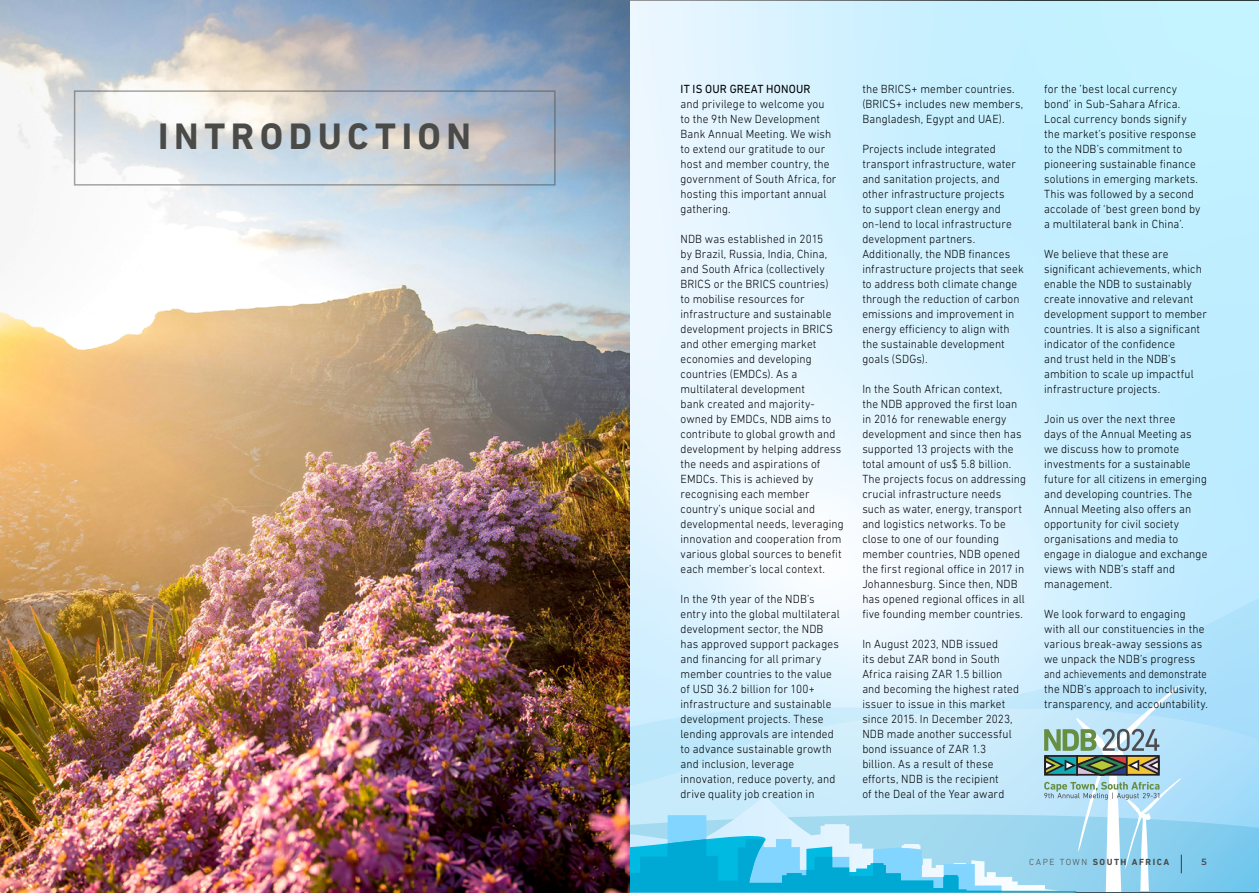
<style>
.page{position:relative;width:1259px;height:893px;background:#fff}
.page>*{position:absolute;margin:0;border:0;box-sizing:border-box;transform-origin:0 0}
.t1{font:700 37.5px "DIN Next LT Pro";letter-spacing:.145em;color:#4a4a49}
.t2{font:300 12px/15px "DIN Next LT Pro";letter-spacing:.01em;color:#000;scale:.95 1}
.t3{font:12px "DIN Next LT Pro";letter-spacing:.015em;color:#000;scale:.95 1}
.t4{font:700 9px "DIN Next LT Pro";letter-spacing:.17em;color:#4a4a49}
.t5{font:600 9px "Montserrat";color:#4a4a49}
.s1{font-weight:300}
</style>
<div class="page">
<svg style="left:629px;top:0;width:630px;height:562px;background:#d2f1fe"></svg>
<svg style="left:629px;top:562px;width:630px;height:121px;background:#d7f0fe"></svg>
<svg style="left:629px;top:683px;width:630px;height:210px;background:#bce5f9"></svg>
<svg style="left:1182px;top:803px;width:77px;height:89px;background:#83cdf0"></svg>
<svg style="left:629px;top:709px;width:415px;height:88px;background:#c8eafa"></svg>
<svg style="left:629px;top:744px;width:372px;height:53px;background:#c7e9f8"></svg>
<svg style="left:1001px;top:797px;width:43px;height:95px;background:#a8dcf2"></svg>
<svg style="left:629px;top:797px;width:372px;height:95px;background:#7dd0ec"></svg>
<img style="left:0;top:0;width:629px;height:893px">
<svg style="left:1044px;top:685px;width:138px;height:207px;background:#a5d0de"></svg>
<h1 class="t1" style="left:158px;top:115px;width:314px">INTRODUCTION</h1>
<p class="t3" style="left:680px;top:82px;width:138px">IT IS OUR GREAT HONOUR</p>
<p class="t2" style="left:680px;top:97px;width:166px">and privilege to welcome you to the 9th New Development<br>Bank Annual Meeting. We wish to extend our gratitude to our host and member country, the government of South Africa, for hosting this important annual gathering.</p>
<p class="t2" style="left:680px;top:232px;width:173px">NDB was established in 2015<br>by Brazil, Russia, India, China, and South Africa (collectively<br>BRICS or the BRICS countries)<br>to mobilise resources for infrastructure and sustainable development projects in BRICS and other emerging market economies and developing countries (EMDCs). As a multilateral development<br>bank created and majority&shy;owned by EMDCs, NDB aims to contribute to global growth and development by helping address the needs and aspirations of<br>EMDCs. This is achieved by recognising each member country’s unique social and developmental needs, leveraging innovation and cooperation from various global sources to benefit each member’s local context.</p>
<p class="t2" style="left:680px;top:592px;width:169px">In the 9th year of the NDB’s entry into the global multilateral development sector, the NDB has approved support packages and financing for all primary member countries to the value of USD 36.2 billion for 100+ infrastructure and sustainable development projects. These lending approvals are intended to advance sustainable growth and inclusion, leverage innovation, reduce poverty, and drive quality job creation in</p>
<p class="t2" style="left:862px;top:82px;width:171px">the BRICS+ member countries. (BRICS+ includes new members,<br>Bangladesh, Egypt and UAE).</p>
<p class="t2" style="left:862px;top:142px;width:171px">Projects include integrated transport infrastructure, water and sanitation projects, and other infrastructure projects<br>to support clean energy and on-lend to local infrastructure development partners.<br>Additionally, the NDB finances infrastructure projects that seek to address both climate change through the reduction of carbon emissions and improvement in energy efficiency to align with the sustainable development goals (SDGs).</p>
<p class="t2" style="left:862px;top:382px;width:174px">In the South African context,<br>the NDB approved the first loan in 2016 for renewable energy development and since then has supported 13 projects with the total amount of us$ 5.8 billion.<br>The projects focus on addressing crucial infrastructure needs such as water, energy, transport and logistics networks. To be close to one of our founding member countries, NDB opened the first regional office in 2017 in<br>Johannesburg. Since then, NDB has opened regional offices in all five founding member countries.</p>
<p class="t2" style="left:862px;top:637px;width:166px">In August 2023, NDB issued<br>its debut ZAR bond in South<br>Africa raising ZAR 1.5 billion and becoming the highest rated issuer to issue in this market since 2015. In December 2023,<br>NDB made another successful bond issuance of ZAR 1.3 billion. As a result of these efforts, NDB is the recipient<br>of the Deal of the Year award</p>
<p class="t2" style="left:1044px;top:82px;width:166px">for the ’best local currency bond’ in Sub-Sahara Africa.<br>Local currency bonds signify the market’s positive response to the NDB’s commitment to pioneering sustainable finance solutions in emerging markets.<br>This was followed by a second accolade of ‘best green bond by a multilateral bank in China’.</p>
<p class="t2" style="left:1044px;top:247px;width:173px">We believe that these are significant achievements, which enable the NDB to sustainably create innovative and relevant development support to member countries. It is also a significant indicator of the confidence<br>and trust held in the NDB’s ambition to scale up impactful infrastructure projects.</p>
<p class="t2" style="left:1044px;top:412px;width:173px">Join us over the next three<br>days of the Annual Meeting as we discuss how to promote investments for a sustainable future for all citizens in emerging and developing countries. The<br>Annual Meeting also offers an opportunity for civil society organisations and media to engage in dialogue and exchange views with NDB’s staff and management.</p>
<p class="t2" style="left:1044px;top:607px;width:174px">We look forward to engaging with all our constituencies in the various break-away sessions as we unpack the NDB’s progress and achievements and demonstrate the NDB’s approach to inclusivity, transparency, and accountability.</p>
<p class="t4" style="left:1029px;top:857px;width:142px"><span class="s1">CAPE TOWN</span> SOUTH AFRICA</p>
<p class="t5" style="left:1201px;top:855px;width:7px">5</p>
</div>
